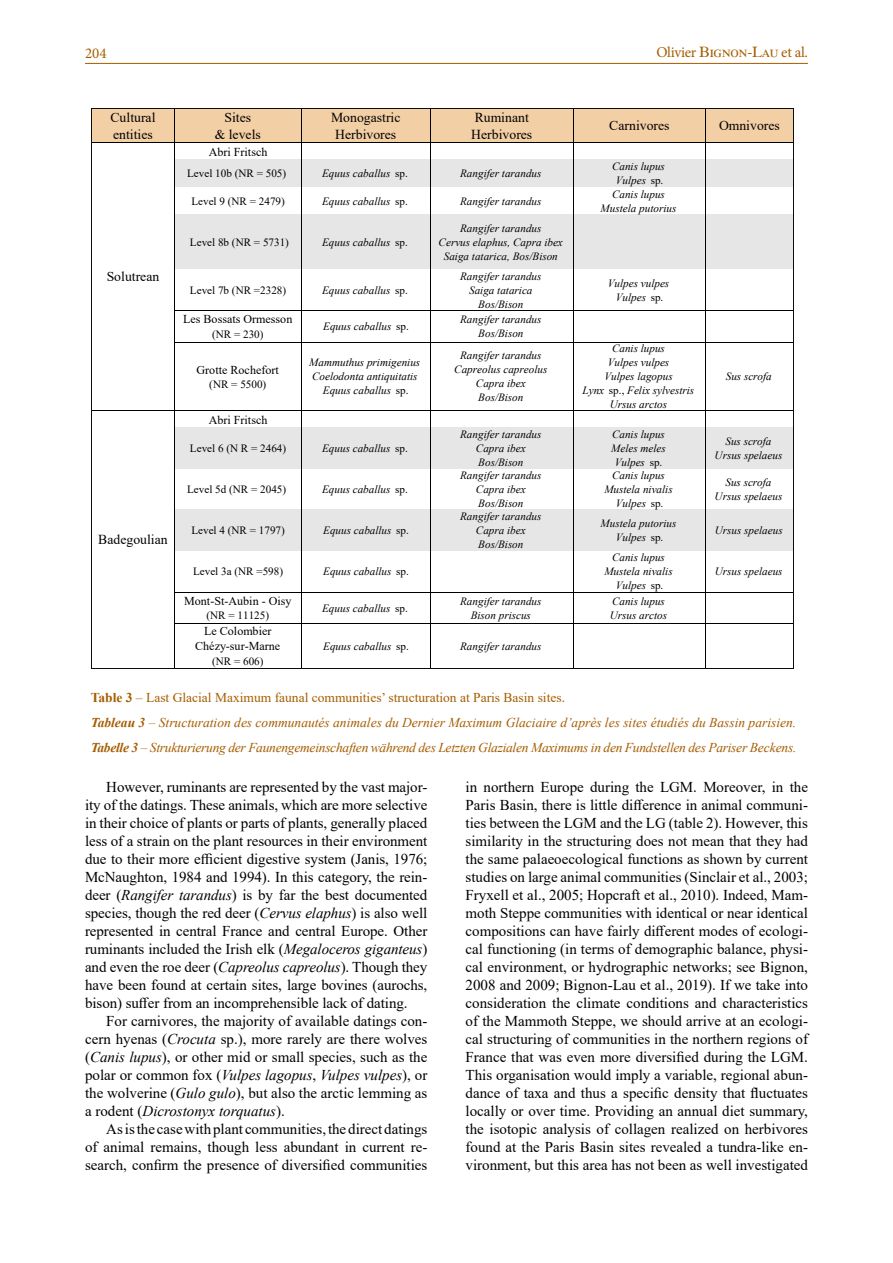
<style>
.page{position:relative;width:893px;height:1263px;background:#fff}
.page>*{position:absolute;margin:0;border:0;box-sizing:border-box;transform-origin:0 0}
.t1{font:15px/18px "Times New Roman";color:#000;text-align:justify}
.t2{font:15px "Minion Pro";letter-spacing:-.02em;color:#a55d00}
.t3{font:13.65px/17px "Times New Roman";color:#000}
.t4{font:italic 13.5px/25px "Times New Roman";letter-spacing:-.01em;color:#a55d00}
.t5{font:12px/15px "Times New Roman";color:#000;text-align:center}
.t6{font:italic 11.1px/14px "Times New Roman";color:#000;text-align:center}
.t7{font:11.1px "Times New Roman";color:#000}
.s1{font-family:"Times Ten Roman SC"}
.s2{font-style:normal}
.s3{font-weight:700;font-style:normal}
.s4{font-weight:700}
.s5{font-style:italic}
</style>
<div class="page">
<hr style="left:85px;top:63px;width:723px;height:1px;background:#a55d00">
<div style="left:92px;top:109px;width:701px;height:33px;background:#f3cfa5"></div>
<div style="left:174px;top:160px;width:619px;height:27px;background:#e7e6e6"></div>
<div style="left:174px;top:214px;width:619px;height:55px;background:#e7e6e6"></div>
<div style="left:174px;top:427px;width:619px;height:42px;background:#e7e6e6"></div>
<div style="left:174px;top:510px;width:619px;height:41px;background:#e7e6e6"></div>
<hr style="left:91px;top:108px;width:1px;height:561px;background:#0d0d0d">
<hr style="left:174px;top:109px;width:1px;height:559px;background:#000">
<hr style="left:301px;top:109px;width:1px;height:559px;background:#000">
<hr style="left:430px;top:109px;width:1px;height:559px;background:#000">
<hr style="left:573px;top:109px;width:1px;height:559px;background:#000">
<hr style="left:705px;top:109px;width:1px;height:559px;background:#000">
<hr style="left:793px;top:109px;width:1px;height:560px;background:#0d0d0d">
<hr style="left:92px;top:108px;width:702px;height:1px;background:#0d0d0d">
<hr style="left:92px;top:142px;width:701px;height:1px;background:#000">
<hr style="left:174px;top:310px;width:619px;height:1px;background:#000">
<hr style="left:174px;top:342px;width:619px;height:1px;background:#000">
<hr style="left:92px;top:411px;width:701px;height:1px;background:#000">
<hr style="left:174px;top:592px;width:619px;height:1px;background:#000">
<hr style="left:174px;top:624px;width:619px;height:1px;background:#000">
<hr style="left:92px;top:668px;width:702px;height:1px;background:#0d0d0d">
<p class="t2" style="left:85px;top:43px;width:23px">204</p>
<p class="t2" style="left:656px;top:42px;width:153px">Olivier <span class="s1">Bignon-Lau</span> et al.</p>
<p class="t3" style="left:110px;top:108px;width:47px">Cultural entities</p>
<p class="t3" style="left:215px;top:108px;width:48px;text-align:center">Sites<br>&amp; levels</p>
<p class="t3" style="left:331px;top:108px;width:71px;text-align:center">Monogastric<br>Herbivores</p>
<p class="t3" style="left:471px;top:108px;width:62px">Ruminant<br>Herbivores</p>
<p class="t3" style="left:609px;top:117px;width:62px">Carnivores</p>
<p class="t3" style="left:719px;top:117px;width:62px">Omnivores</p>
<p class="t5" style="left:209px;top:144px;width:60px">Abri Fritsch</p>
<p class="t7" style="left:187px;top:166px;width:101px">Level 10b (NR = 505)</p>
<p class="t6" style="left:322px;top:166px;width:87px">Equus caballus <span class="s2">sp.</span></p>
<p class="t6" style="left:460px;top:166px;width:83px">Rangifer tarandus</p>
<p class="t6" style="left:612px;top:159px;width:54px">Canis lupus<br>Vulpes <span class="s2">sp.</span></p>
<p class="t7" style="left:191px;top:193px;width:95px">Level 9 (NR = 2479)</p>
<p class="t6" style="left:322px;top:194px;width:87px">Equus caballus <span class="s2">sp.</span></p>
<p class="t6" style="left:460px;top:194px;width:83px">Rangifer tarandus</p>
<p class="t6" style="left:601px;top:187px;width:77px">Canis lupus<br>Mustela putorius</p>
<p class="t7" style="left:190px;top:234px;width:101px">Level 8b (NR = 5731)</p>
<p class="t6" style="left:322px;top:235px;width:87px">Equus caballus <span class="s2">sp.</span></p>
<p class="t6" style="left:439px;top:221px;width:126px">Rangifer tarandus<br>Cervus elaphus, Capra ibex<br>Saiga tatarica, Bos/Bison</p>
<p class="t3" style="left:107px;top:267px;width:54px">Solutrean</p>
<p class="t3" style="left:98px;top:530px;width:71px">Badegoulian</p>
<p class="t7" style="left:190px;top:282px;width:98px">Level 7b (NR =2328)</p>
<p class="t6" style="left:322px;top:283px;width:87px">Equus caballus <span class="s2">sp.</span></p>
<p class="t6" style="left:460px;top:269px;width:83px">Rangifer tarandus<br>Saiga tatarica<br>Bos/Bison</p>
<p class="t6" style="left:608px;top:276px;width:63px">Vulpes vulpes<br>Vulpes <span class="s2">sp.</span></p>
<p class="t5" style="left:183px;top:311px;width:111px">Les Bossats Ormesson</p>
<p class="t7" style="left:212px;top:326px;width:53px">(NR = 230)</p>
<p class="t5" style="left:197px;top:362px;width:84px">Grotte Rochefort</p>
<p class="t7" style="left:209px;top:376px;width:58px">(NR = 5500)</p>
<p class="t6" style="left:323px;top:319px;width:87px">Equus caballus <span class="s2">sp.</span></p>
<p class="t6" style="left:460px;top:312px;width:83px">Rangifer tarandus<br>Bos/Bison</p>
<p class="t6" style="left:309px;top:355px;width:112px">Mammuthus primigenius<br>Coelodonta antiquitatis<br>Equus caballus <span class="s2">sp.</span></p>
<p class="t6" style="left:454px;top:348px;width:95px">Rangifer tarandus<br>Capreolus capreolus<br>Capra ibex<br>Bos/Bison</p>
<p class="t6" style="left:583px;top:341px;width:113px">Canis lupus<br>Vulpes vulpes<br>Vulpes lagopus<br>Lynx <span class="s2">sp.,</span> Felix sylvestris<br>Ursus arctos</p>
<p class="t6" style="left:726px;top:369px;width:48px">Sus scrofa</p>
<p class="t5" style="left:209px;top:412px;width:60px">Abri Fritsch</p>
<p class="t7" style="left:190px;top:440px;width:98px">Level 6 (N R = 2464)</p>
<p class="t6" style="left:322px;top:441px;width:87px">Equus caballus <span class="s2">sp.</span></p>
<p class="t7" style="left:187px;top:481px;width:101px">Level 5d (NR = 2045)</p>
<p class="t6" style="left:322px;top:482px;width:87px">Equus caballus <span class="s2">sp.</span></p>
<p class="t7" style="left:191px;top:523px;width:95px">Level 4 (NR = 1797)</p>
<p class="t6" style="left:323px;top:523px;width:87px">Equus caballus <span class="s2">sp.</span></p>
<p class="t7" style="left:193px;top:564px;width:92px">Level 3a (NR =598)</p>
<p class="t6" style="left:323px;top:564px;width:87px">Equus caballus <span class="s2">sp.</span></p>
<p class="t6" style="left:460px;top:427px;width:83px">Rangifer tarandus<br>Capra ibex<br>Bos/Bison</p>
<p class="t6" style="left:611px;top:427px;width:56px">Canis lupus<br>Meles meles<br>Vulpes <span class="s2">sp.</span></p>
<p class="t6" style="left:715px;top:434px;width:69px">Sus scrofa<br>Ursus spelaeus</p>
<p class="t6" style="left:460px;top:468px;width:83px">Rangifer tarandus<br>Capra ibex<br>Bos/Bison</p>
<p class="t6" style="left:604px;top:468px;width:70px">Canis lupus<br>Mustela nivalis<br>Vulpes <span class="s2">sp.</span></p>
<p class="t6" style="left:715px;top:475px;width:69px">Sus scrofa<br>Ursus spelaeus</p>
<p class="t6" style="left:460px;top:509px;width:83px">Rangifer tarandus<br>Capra ibex<br>Bos/Bison</p>
<p class="t6" style="left:601px;top:516px;width:77px">Mustela putorius<br>Vulpes <span class="s2">sp.</span></p>
<p class="t6" style="left:715px;top:523px;width:69px">Ursus spelaeus</p>
<p class="t6" style="left:604px;top:550px;width:70px">Canis lupus<br>Mustela nivalis<br>Vulpes <span class="s2">sp.</span></p>
<p class="t6" style="left:715px;top:564px;width:69px">Ursus spelaeus</p>
<p class="t5" style="left:184px;top:593px;width:109px">Mont-St-Aubin - Oisy</p>
<p class="t7" style="left:207px;top:608px;width:64px">(NR = 11125)</p>
<p class="t5" style="left:195px;top:623px;width:87px">Le Colombier<br>Chézy-sur-Marne</p>
<p class="t7" style="left:212px;top:653px;width:53px">(NR = 606)</p>
<p class="t6" style="left:322px;top:601px;width:87px">Equus caballus <span class="s2">sp.</span></p>
<p class="t6" style="left:460px;top:594px;width:83px">Rangifer tarandus<br>Bison priscus</p>
<p class="t6" style="left:610px;top:594px;width:59px;text-align:left">Canis lupus<br>Ursus arctos</p>
<p class="t6" style="left:323px;top:639px;width:87px">Equus caballus <span class="s2">sp.</span></p>
<p class="t6" style="left:460px;top:639px;width:83px">Rangifer tarandus</p>
<p class="t4" style="left:91px;top:684px;width:707px"><span class="s3">Table 3</span> <span class="s2">– Last Glacial Maximum faunal communities’ structuration at Paris Basin sites.<br></span><span class="s4">Tableau 3</span> – Structuration des communautés animales du Dernier Maximum Glaciaire d’après les sites étudiés du Bassin parisien.<br><span class="s4">Tabelle 3</span> – Strukturierung der Faunengemeinschaften während des Letzten Glazialen Maximums in den Fundstellen des Pariser Beckens.</p>
<p class="t1" style="left:85px;top:778px;width:344px;text-indent:21px">However, ruminants are represented by the vast major&shy;ity of the datings. These animals, which are more selective in their choice of plants or parts of plants, generally placed less of a strain on the plant resources in their environment due to their more efficient digestive system (Janis, 1976; McNaughton, 1984 and 1994). In this category, the rein&shy;deer (<span class="s5">Rangifer tarandus</span>) is by far the best documented species, though the red deer (<span class="s5">Cervus elaphus</span>) is also well represented in central France and central Europe. Other ruminants included the Irish elk (<span class="s5">Megaloceros giganteus</span>) and even the roe deer (<span class="s5">Capreolus capreolus</span>). Though they have been found at certain sites, large bovines (aurochs, bison) suffer from an incomprehensible lack of dating.</p>
<p class="t1" style="left:85px;top:1012px;width:344px;text-indent:21px">For carnivores, the majority of available datings con&shy;cern hyenas (<span class="s5">Crocuta</span> sp.), more rarely are there wolves (<span class="s5">Canis lupus</span>), or other mid or small species, such as the polar or common fox (<span class="s5">Vulpes lagopus</span>, <span class="s5">Vulpes vulpes</span>), or the wolverine (<span class="s5">Gulo gulo</span>), but also the arctic lemming as a rodent (<span class="s5">Dicrostonyx torquatus</span>).</p>
<p class="t1" style="left:85px;top:1120px;width:344px;text-indent:21px">As is the case with plant communities, the direct datings of animal remains, though less abundant in current re&shy;search, confirm the presence of diversified communities</p>
<p class="t1" style="left:466px;top:778px;width:344px">in northern Europe during the LGM. Moreover, in the Paris Basin, there is little difference in animal communi&shy;ties between the LGM and the LG (table 2). However, this similarity in the structuring does not mean that they had the same palaeoecological functions as shown by current studies on large animal communities (Sinclair et al., 2003; Fryxell et al., 2005; Hopcraft et al., 2010). Indeed, Mam&shy;moth Steppe communities with identical or near identical compositions can have fairly different modes of ecologi&shy;cal functioning (in terms of demographic balance, physi&shy;cal environment, or hydrographic networks; see Bignon, 2008 and 2009; Bignon-Lau et al., 2019). If we take into consideration the climate conditions and characteristics of the Mammoth Steppe, we should arrive at an ecologi&shy;cal structuring of communities in the northern regions of France that was even more diversified during the LGM.<br>This organisation would imply a variable, regional abun&shy;dance of taxa and thus a specific density that fluctuates locally or over time. Providing an annual diet summary, the isotopic analysis of collagen realized on herbivores found at the Paris Basin sites revealed a tundra-like en&shy;vironment, but this area has not been as well investigated</p>
</div>
